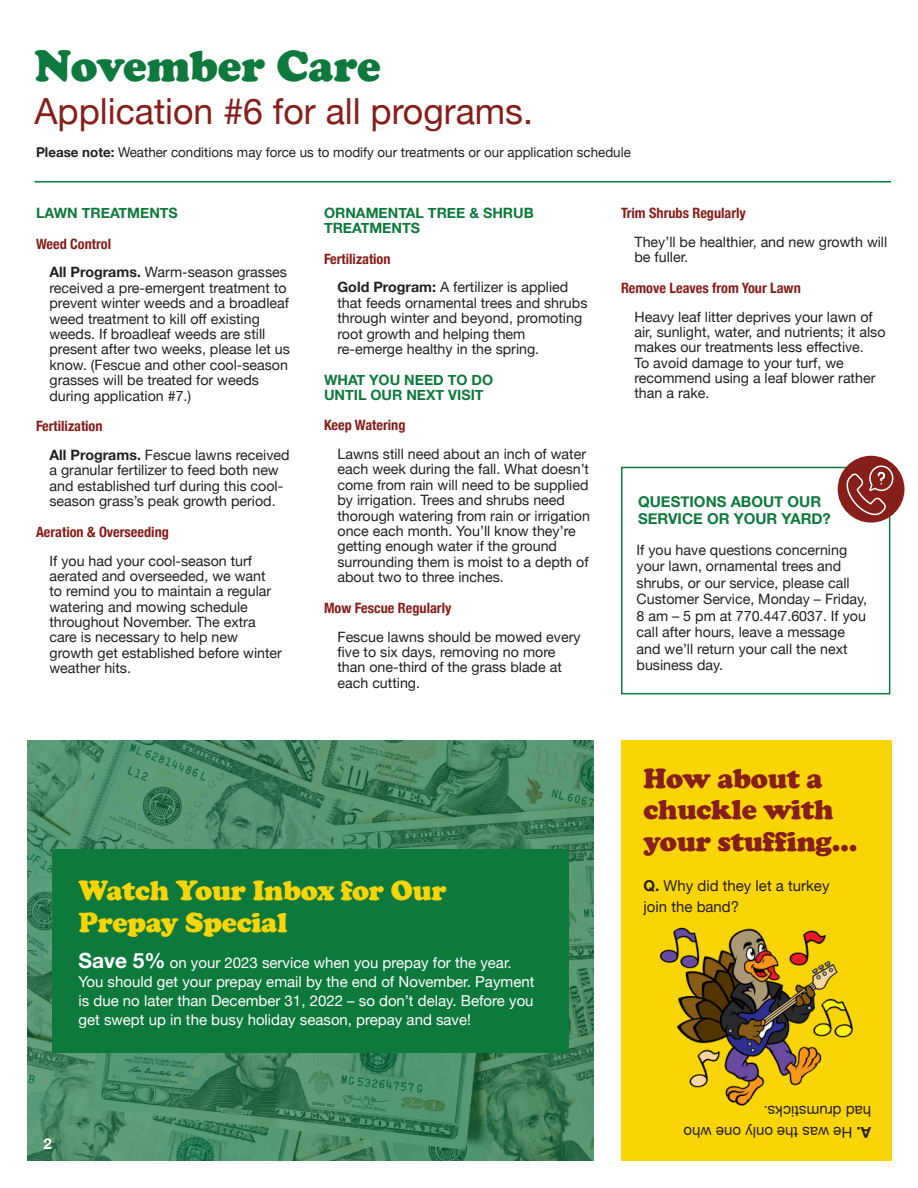
<style>
.page{position:relative;width:918px;height:1188px;background:#fff}
.page>*{position:absolute;margin:0;border:0;box-sizing:border-box;transform-origin:0 0}
.t1{font:900 45px "Cooper";color:#0e793d}
.t2{font:36px "Helvetica Neue";color:#861e1a}
.t3{font:900 28.5px/31.5px "Cooper";letter-spacing:-.01em;color:#fad506}
.t4{font:900 28.5px/31.5px "Cooper";letter-spacing:-.01em;color:#861e1a}
.t5{font:15px/19.2px "Helvetica Neue";color:#fff}
.t6{font:15px/21px "Helvetica Neue";color:#231f20}
.t7{font:700 15px/16.5px "Helvetica Neue";color:#0e793d}
.t8{font:700 15px "Helvetica Neue";color:#fff}
.t9{font:14.25px/15.5px "Helvetica Neue";color:#231f20}
.t10{font:700 condensed 14.25px "Helvetica Neue";color:#861e1a}
.t11{font:700 14.25px/15px "Helvetica Neue";color:#0e793d}
.t12{font:13.5px "Helvetica Neue";color:#231f20}
.s1{font-weight:700}
.s2{font-weight:700;font-stretch:condensed;color:#861e1a}
.s3{font-weight:700;font-size:21px}
</style>
<div class="page">
<img style="left:27px;top:740px;width:566px;height:421px">
<div style="left:52px;top:849px;width:517px;height:204px;background:#0e793d"></div>
<div style="left:621px;top:467px;width:269px;height:227px;border:2px solid #0e793d"></div>
<hr style="left:35px;top:181px;width:856px;height:2px;background:#0e793d">
<div style="left:838px;top:456px;width:67px;height:67px;background:#861e1a;border-radius:50%"></div>
<svg style="left:845px;top:465px;width:49px;height:52px"></svg>
<div style="left:621px;top:741px;width:270px;height:420px;background:#fad506"></div>
<img style="left:659px;top:927px;width:194px;height:179px">
<h1 class="t1" style="left:35px;top:50px;width:348px">November Care</h1>
<h2 class="t2" style="left:35px;top:96px;width:500px">Application #6 for all programs.</h2>
<p class="t12" style="left:36px;top:147px;width:596px"><span class="s1">Please note:</span> Weather conditions may force us to modify our treatments or our application schedule</p>
<p class="t11" style="left:36px;top:207px;width:143px">LAWN TREATMENTS</p>
<p class="t9" style="left:50px;top:230px;width:239px;line-height:29px;text-indent:-14px"><span class="s2">Weed Control<br></span><span class="s1">All Programs.</span> Warm-season grasses</p>
<p class="t9" style="left:50px;top:281px;width:242px">received a pre-emergent treatment to prevent winter weeds and a broadleaf weed treatment to kill off existing weeds. If broadleaf weeds are still present after two weeks, please let us know. (Fescue and other cool-season grasses will be treated for weeds during application #7.)</p>
<p class="t9" style="left:49px;top:413px;width:242px;line-height:29px;text-indent:-13px"><span class="s2">Fertilization<br></span><span class="s1">All Programs.</span> Fescue lawns received</p>
<p class="t9" style="left:49px;top:464px;width:235px">a granular fertilizer to feed both new and established turf during this cool&shy;season grass’s peak growth period.</p>
<p class="t10" style="left:36px;top:526px;width:134px">Aeration &amp; Overseeding</p>
<p class="t9" style="left:50px;top:554px;width:234px">If you had your cool-season turf aerated and overseeded, we want<br>to remind you to maintain a regular watering and mowing schedule throughout November. The extra care is necessary to help new growth get established before winter weather hits.</p>
<p class="t11" style="left:324px;top:207px;width:211px">ORNAMENTAL TREE &amp; SHRUB<br>TREATMENTS</p>
<p class="t9" style="left:338px;top:245px;width:232px;line-height:29px;text-indent:-14px"><span class="s2">Fertilization<br></span><span class="s1">Gold Program:</span> A fertilizer is applied</p>
<p class="t9" style="left:338px;top:296px;width:251px">that feeds ornamental trees and shrubs through winter and beyond, promoting root growth and helping them re-emerge healthy in the spring.</p>
<p class="t11" style="left:324px;top:373px;width:171px">WHAT YOU NEED TO DO<br>UNTIL OUR NEXT VISIT</p>
<p class="t10" style="left:324px;top:420px;width:83px">Keep Watering</p>
<p class="t9" style="left:338px;top:447px;width:254px">Lawns still need about an inch of water each week during the fall. What doesn’t come from rain will need to be supplied by irrigation. Trees and shrubs need thorough watering from rain or irrigation once each month. You’ll know they’re getting enough water if the ground surrounding them is moist to a depth of about two to three inches.</p>
<p class="t10" style="left:324px;top:602px;width:129px">Mow Fescue Regularly</p>
<p class="t9" style="left:338px;top:630px;width:245px">Fescue lawns should be mowed every five to six days, removing no more than one-third of the grass blade at each cutting.</p>
<h3 class="t3" style="left:78px;top:877px;width:370px">Watch Your Inbox for Our<br>Prepay Special</h3>
<p class="t5" style="left:78px;top:954px;width:457px"><span class="s3">Save 5%</span> on your 2023 service when you prepay for the year.<br>You should get your prepay email by the end of November. Payment is due no later than December 31, 2022 – so don’t delay. Before you get swept up in the busy holiday season, prepay and save!</p>
<p class="t8" style="left:43px;top:1138px;width:10px">2</p>
<p class="t10" style="left:621px;top:207px;width:126px">Trim Shrubs Regularly</p>
<p class="t9" style="left:634px;top:235px;width:254px">They’ll be healthier, and new growth will be fuller.</p>
<p class="t10" style="left:621px;top:282px;width:181px">Remove Leaves from Your Lawn</p>
<p class="t9" style="left:634px;top:310px;width:253px">Heavy leaf litter deprives your lawn of air, sunlight, water, and nutrients; it also makes our treatments less effective.<br>To avoid damage to your turf, we recommend using a leaf blower rather than a rake.</p>
<p class="t7" style="left:638px;top:495px;width:194px">QUESTIONS ABOUT OUR<br>SERVICE OR YOUR YARD?</p>
<p class="t9" style="left:637px;top:543px;width:232px;line-height:16.5px">If you have questions concerning your lawn, ornamental trees and shrubs, or our service, please call<br>Customer Service, Monday – Friday,<br>8 am – 5 pm at 770.447.6037. If you call after hours, leave a message and we’ll return your call the next business day.</p>
<h3 class="t4" style="left:644px;top:765px;width:215px">How about a chuckle with your stuffing…</h3>
<p class="t6" style="left:644px;top:877px;width:187px"><span class="s1">Q.</span> Why did they let a turkey join the band?</p>
<p class="t6" style="left:871px;top:1141px;width:189px;rotate:-180deg"><span class="s1">A.</span> He was the only one who had drumsticks.</p>
</div>
